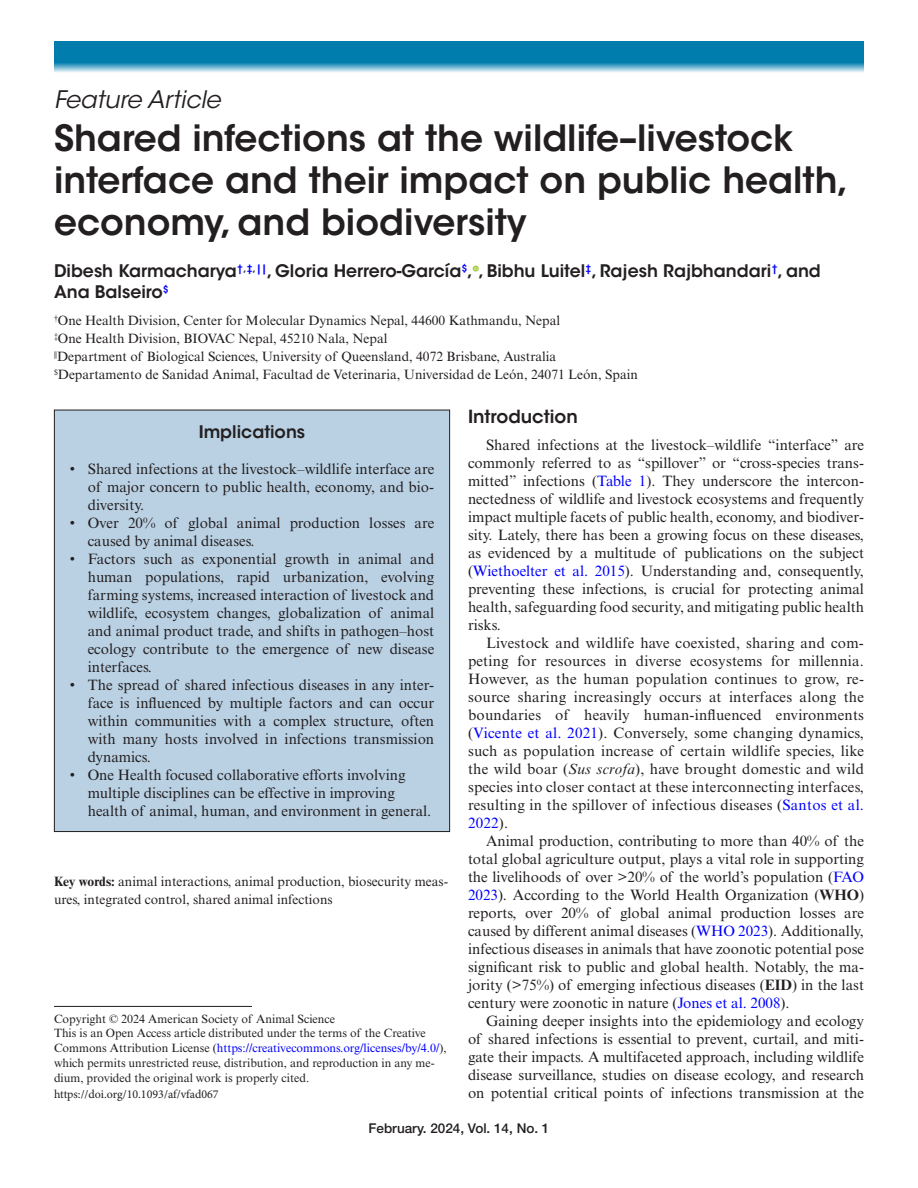
<style>
.page{position:relative;width:918px;height:1188px;background:#fff}
.page>*{position:absolute;margin:0;border:0;box-sizing:border-box;transform-origin:0 0}
.t1{font:600 36px/42px "ITC Avant Garde Std";color:#231f20}
.t2{font:italic 24px "ITC Avant Garde Std";color:#231f20}
.t3{font:600 18px "ITC Avant Garde Std";color:#231f20}
.t4{font:600 17.25px/21px "ITC Avant Garde Std";color:#231f20}
.t5{font:15px/18px "Times New Roman MT Std";color:#231f20;text-align:justify}
.t6{font:13.5px/18px "Times New Roman MT Std";color:#231f20}
.t7{font:500 13.5px "Helvetica Neue LT Std";color:#231f20}
.t8{font:12px/15px "Times New Roman MT Std";color:#231f20}
.t9{font:12px "Minion Pro";color:#231f20}
.s1{font-weight:700}
.s2{color:#00f}
.s3{font-style:italic}
</style>
<div class="page">
<svg style="left:54px;top:41px;width:810px;height:31px;background:#238eb8"></svg>
<hr style="left:54px;top:1006px;width:198px;height:1px;background:#231f20">
<svg style="left:473px;top:266px;width:6px;height:6px"></svg>
<div style="left:54px;top:410px;width:396px;height:422px;background:#bad1e4"></div>
<h2 class="t2" style="left:54px;top:85px;width:168px">Feature Article</h2>
<h1 class="t1" style="left:54px;top:117px;width:796px">Shared infections at the wildlife–livestock interface and their impact on public health, economy, and biodiversity</h1>
<p class="t4" style="left:54px;top:260px;width:768px">Dibesh Karmacharya<sup>†</sup><sup>,</sup><sup>‡</sup><sup>,</sup><sup>||</sup>, Gloria Herrero-García<sup>$</sup>, , Bibhu Luitel<sup>‡</sup>, Rajesh Rajbhandari<sup>†</sup>, and<br>Ana Balseiro<sup>$</sup></p>
<p class="t6" style="left:54px;top:312px;width:585px"><sup>†</sup>One Health Division, Center for Molecular Dynamics Nepal, 44600 Kathmandu, Nepal<br><sup>‡</sup>One Health Division, BIOVAC Nepal, 45210 Nala, Nepal<br><sup>||</sup>Department of Biological Sciences, University of Queensland, 4072 Brisbane, Australia <sup>$</sup>Departamento de Sanidad Animal, Facultad de Veterinaria, Universidad de León, 24071 León, Spain</p>
<p class="t4" style="left:199px;top:421px;width:108px">Implications</p>
<p class="t5" style="left:88px;top:460px;width:348px;text-indent:-18px">• Shared infections at the livestock–wildlife interface are of major concern to public health, economy, and bio&shy;diversity.</p>
<p class="t5" style="left:88px;top:514px;width:348px;text-indent:-18px">• Over 20% of global animal production losses are caused by animal diseases.</p>
<p class="t5" style="left:88px;top:550px;width:348px;text-indent:-18px">• Factors such as exponential growth in animal and human populations, rapid urbanization, evolving farming systems, increased interaction of livestock and wildlife, ecosystem changes, globalization of animal and animal product trade, and shifts in pathogen–host ecology contribute to the emergence of new disease interfaces.</p>
<p class="t5" style="left:88px;top:676px;width:348px;text-indent:-18px">• The spread of shared infectious diseases in any inter&shy;face is influenced by multiple factors and can occur within communities with a complex structure, often with many hosts involved in infections transmission dynamics.</p>
<p class="t5" style="left:88px;top:766px;width:345px;text-align:left;text-indent:-18px">• One Health focused collaborative efforts involving multiple disciplines can be effective in improving health of animal, human, and environment in general.</p>
<p class="t6" style="left:54px;top:873px;width:396px"><span class="s1">Key words:</span> animal interactions, animal production, biosecurity meas&shy;ures, integrated control, shared animal infections</p>
<p class="t8" style="left:54px;top:1012px;width:282px">Copyright © 2024 American Society of Animal Science</p>
<p class="t8" style="left:54px;top:1026px;width:394px">This is an Open Access article distributed under the terms of the Creative Commons Attribution License (<span class="s2">https://creativecommons.org/licenses/by/4.0/</span>), which permits unrestricted reuse, distribution, and reproduction in any me&shy;dium, provided the original work is properly cited.</p>
<p class="t9" style="left:54px;top:1086px;width:166px">https://doi.org/10.1093/af/vfad067</p>
<p class="t3" style="left:468px;top:405px;width:111px">Introduction</p>
<p class="t5" style="left:468px;top:436px;width:398px;text-indent:18px">Shared infections at the livestock–wildlife “interface” are commonly referred to as “spillover” or “cross-species trans&shy;mitted” infections (<span class="s2">Table 1</span>). They underscore the intercon&shy;nectedness of wildlife and livestock ecosystems and frequently impact multiple facets of public health, economy, and biodiver&shy;sity. Lately, there has been a growing focus on these diseases, as evidenced by a multitude of publications on the subject (<span class="s2">Wiethoelter et al. 2015</span>). Understanding and, consequently, preventing these infections, is crucial for protecting animal health, safeguarding food security, and mitigating public health risks.</p>
<p class="t5" style="left:468px;top:634px;width:398px;text-indent:18px">Livestock and wildlife have coexisted, sharing and com&shy;peting for resources in diverse ecosystems for millennia.<br>However, as the human population continues to grow, re&shy;source sharing increasingly occurs at interfaces along the boundaries of heavily human-influenced environments (<span class="s2">Vicente et al. 2021</span>). Conversely, some changing dynamics, such as population increase of certain wildlife species, like the wild boar (<span class="s3">Sus scrofa</span>), have brought domestic and wild species into closer contact at these interconnecting interfaces, resulting in the spillover of infectious diseases (<span class="s2">Santos et al.<br>2022</span>).</p>
<p class="t5" style="left:468px;top:832px;width:398px;text-indent:18px">Animal production, contributing to more than 40% of the total global agriculture output, plays a vital role in supporting the livelihoods of over &gt;20% of the world’s population (<span class="s2">FAO 2023</span>). According to the World Health Organization (<span class="s1">WHO</span>) reports, over 20% of global animal production losses are caused by different animal diseases (<span class="s2">WHO 2023</span>). Additionally, infectious diseases in animals that have zoonotic potential pose significant risk to public and global health. Notably, the ma&shy;jority (&gt;75%) of emerging infectious diseases (<span class="s1">EID</span>) in the last century were zoonotic in nature (<span class="s2">Jones et al. 2008</span>).</p>
<p class="t5" style="left:468px;top:1012px;width:398px;text-indent:18px">Gaining deeper insights into the epidemiology and ecology of shared infections is essential to prevent, curtail, and miti&shy;gate their impacts. A multifaceted approach, including wildlife disease surveillance, studies on disease ecology, and research on potential critical points of infections transmission at the</p>
<p class="t7" style="left:369px;top:1120px;width:182px">February. 2024, Vol. 14, No. 1</p>
</div>
